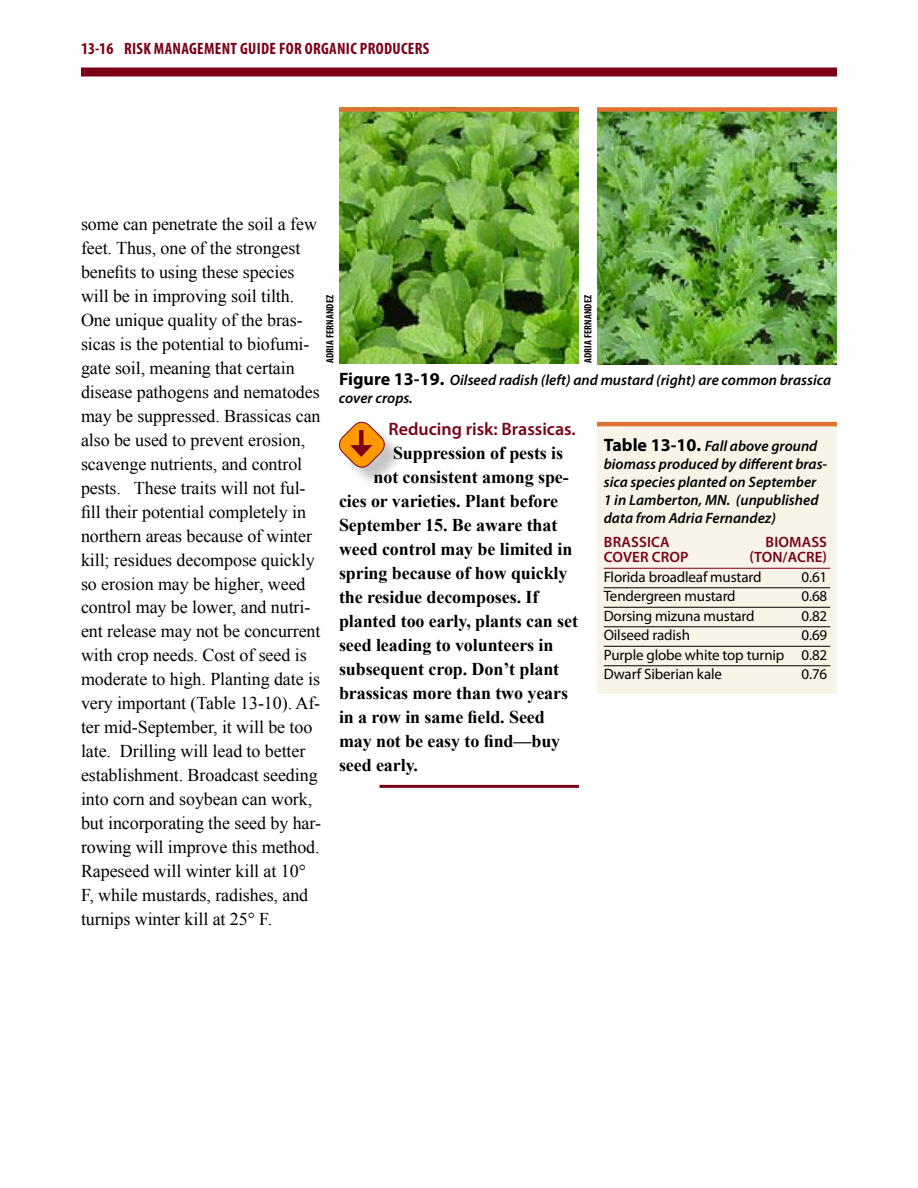
<style>
.page{position:relative;width:918px;height:1188px;background:#fff}
.page>*{position:absolute;margin:0;border:0;box-sizing:border-box;transform-origin:0 0}
.t1{font:18px/24px "Times New Roman";letter-spacing:-.005em;color:#000}
.t2{font:700 18px "Times New Roman";letter-spacing:-.005em;color:#000}
.t3{font:600 18px "Myriad Pro";color:#7a0019}
.t4{font:700 condensed 16.5px "Myriad Pro";letter-spacing:.02em;color:#7a0019}
.t5{font:italic 600 15px/18px "Myriad Pro";color:#000}
.t6{font:15px/19.5px "Myriad Pro";letter-spacing:-.01em;color:#000;text-align:justify}
.t7{font:600 15px "Myriad Pro";letter-spacing:.01em;color:#7a0019}
.t8{font:700 condensed 10.5px "Myriad Pro";letter-spacing:.015em;color:#000}
.s1{font-weight:700;font-style:normal;font-size:18px}
</style>
<div class="page">
<div style="left:81px;top:68px;width:756px;height:8px;background:#7a0019"></div>
<hr style="left:380px;top:785px;width:199px;height:3px;background:#7a0019">
<img style="left:339px;top:112px;width:240px;height:251px">
<img style="left:597px;top:112px;width:240px;height:252px">
<div style="left:342px;top:425px;width:61px;height:61px;background:#000;opacity:.23"></div>
<svg style="left:338px;top:421px;width:51px;height:50px"></svg>
<div style="left:597px;top:107px;width:240px;height:5px;background:#dc7332"></div>
<div style="left:339px;top:107px;width:240px;height:5px;background:#dc7332"></div>
<div style="left:597px;top:424px;width:240px;height:269px;background:#f8f4e8"></div>
<hr style="left:604px;top:568px;width:226px;height:1px;background:#7a0019">
<hr style="left:604px;top:587px;width:226px;height:1px;background:#000">
<hr style="left:604px;top:607px;width:226px;height:1px;background:#000">
<hr style="left:604px;top:626px;width:226px;height:1px;background:#000">
<hr style="left:604px;top:646px;width:226px;height:1px;background:#000">
<hr style="left:604px;top:665px;width:226px;height:1px;background:#000">
<hr style="left:597px;top:422px;width:240px;height:4px;background:#dc7332">
<p class="t4" style="left:81px;top:38px;width:350px">13-16 RISK MANAGEMENT GUIDE FOR ORGANIC PRODUCERS</p>
<p class="t1" style="left:81px;top:211px;width:241px">some can penetrate the soil a few feet. Thus, one of the strongest benefits to using these species will be in improving soil tilth.<br>One unique quality of the bras&shy;sicas is the potential to biofumi&shy;gate soil, meaning that certain disease pathogens and nematodes may be suppressed. Brassicas can also be used to prevent erosion, scavenge nutrients, and control pests. These traits will not ful&shy;fill their potential completely in northern areas because of winter kill; residues decompose quickly so erosion may be higher, weed control may be lower, and nutri&shy;ent release may not be concurrent with crop needs. Cost of seed is moderate to high. Planting date is very important (Table 13-10). Af&shy;ter mid-September, it will be too late. Drilling will lead to better establishment. Broadcast seeding into corn and soybean can work, but incorporating the seed by har&shy;rowing will improve this method.<br>Rapeseed will winter kill at 10°<br>F, while mustards, radishes, and turnips winter kill at 25° F.</p>
<p class="t8" style="left:323px;top:363px;width:70px;rotate:-90deg">ADRIA FERNANDEZ</p>
<p class="t8" style="left:581px;top:363px;width:70px;rotate:-90deg">ADRIA FERNANDEZ</p>
<p class="t5" style="left:339px;top:370px;width:494px"><span class="s1">Figure 13-19.</span> Oilseed radish (left) and mustard (right) are common brassica cover crops.</p>
<p class="t5" style="left:604px;top:437px;width:225px"><span class="s1">Table 13-10.</span> Fall above ground biomass produced by different bras&shy;sica species planted on September<br>1 in Lamberton, MN. (unpublished data from Adria Fernandez)</p>
<p class="t7" style="left:604px;top:533px;width:65px">BRASSICA</p>
<p class="t7" style="left:766px;top:533px;width:63px">BIOMASS</p>
<p class="t7" style="left:604px;top:548px;width:86px">COVER CROP</p>
<p class="t7" style="left:750px;top:548px;width:79px">(TON/ACRE)</p>
<p class="t6" style="left:604px;top:567px;width:159px">Florida broadleaf mustard</p>
<p class="t6" style="left:802px;top:567px;width:27px">0.61</p>
<p class="t6" style="left:604px;top:586px;width:133px">Tendergreen mustard</p>
<p class="t6" style="left:802px;top:586px;width:27px">0.68</p>
<p class="t6" style="left:604px;top:606px;width:152px">Dorsing mizuna mustard</p>
<p class="t6" style="left:802px;top:606px;width:27px">0.82</p>
<p class="t6" style="left:604px;top:625px;width:88px">Oilseed radish</p>
<p class="t3" style="left:388px;top:418px;width:189px">REDUCING RISK: BRASSICAS.</p>
<p class="t2" style="left:393px;top:441px;width:172px">Suppression of pests is</p>
<p class="t2" style="left:374px;top:465px;width:197px">not consistent among spe-</p>
<p class="t2" style="left:339px;top:489px;width:221px">cies or varieties. Plant before</p>
<p class="t2" style="left:339px;top:513px;width:220px">September 15. Be aware that</p>
<p class="t2" style="left:339px;top:537px;width:235px">weed control may be limited in</p>
<p class="t2" style="left:339px;top:561px;width:230px">spring because of how quickly</p>
<p class="t2" style="left:339px;top:585px;width:201px">the residue decomposes. If</p>
<p class="t2" style="left:339px;top:609px;width:241px">planted too early, plants can set</p>
<p class="t2" style="left:339px;top:633px;width:216px">seed leading to volunteers in</p>
<p class="t2" style="left:339px;top:657px;width:222px">subsequent crop. Don’t plant</p>
<p class="t2" style="left:339px;top:681px;width:231px">brassicas more than two years</p>
<p class="t2" style="left:339px;top:705px;width:207px">in a row in same field. Seed</p>
<p class="t2" style="left:339px;top:729px;width:223px">may not be easy to find—buy</p>
<p class="t2" style="left:339px;top:753px;width:81px">seed early.</p>
<p class="t6" style="left:604px;top:625px;width:225px;text-indent:198px">0.69<br>Purple globe white top turnip 0.82<br>Dwarf Siberian kale</p>
<p class="t6" style="left:802px;top:664px;width:27px">0.76</p>
</div>
